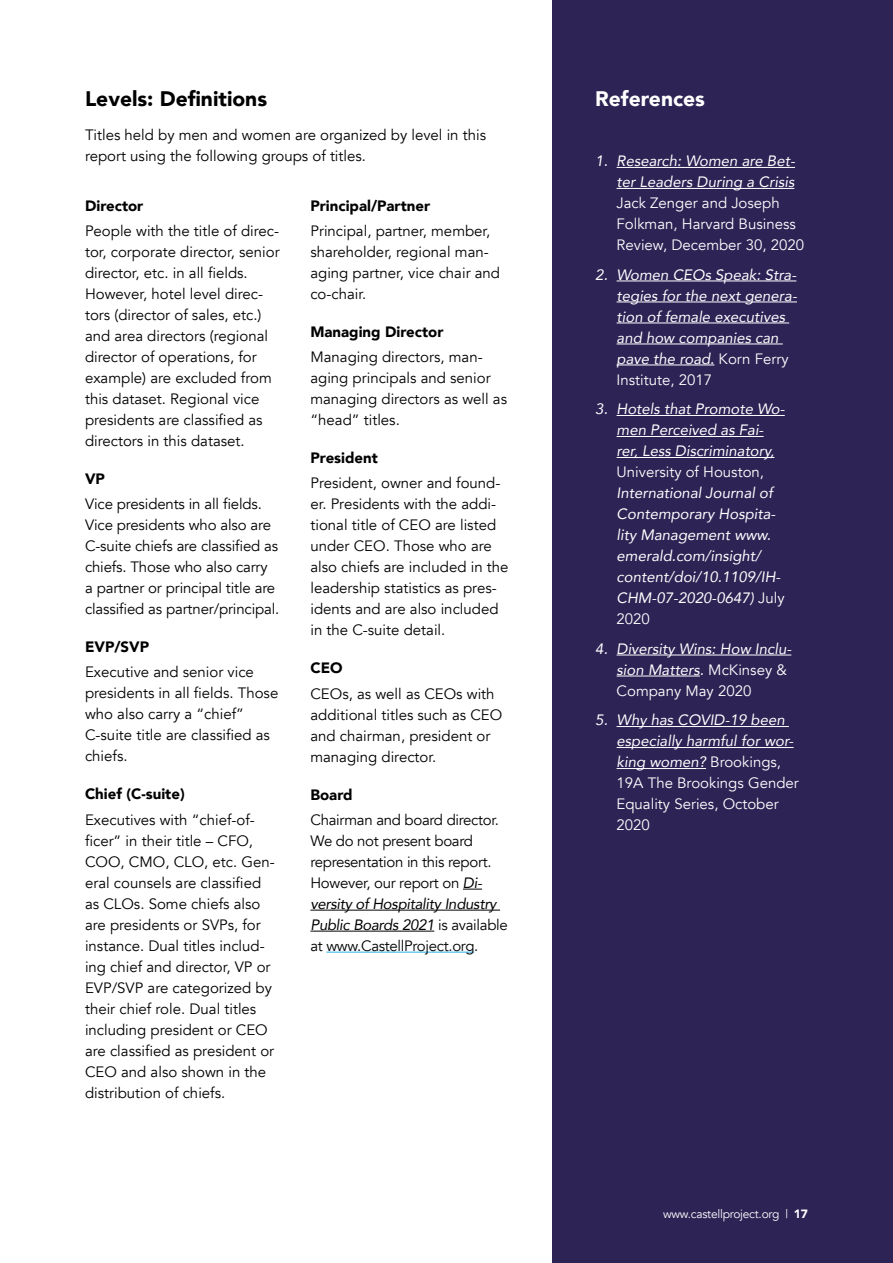
<style>
.page{position:relative;width:893px;height:1263px;background:#fff}
.page>*{position:absolute;margin:0;border:0;box-sizing:border-box;transform-origin:0 0}
.t1{font:900 21px "Avenir";color:#000}
.t2{font:900 21px "Avenir";color:#fff}
.t3{font:15px/21px "Avenir";color:#000}
.t4{font:italic 15px/21px "Avenir";color:#fff}
.t5{font:15px/21px "Avenir";color:#fff}
.t6{font:15px/21px "Avenir";letter-spacing:-.02em;color:#000}
.t7{font:900 15px "Avenir";color:#000}
.t8{font:12px "Avenir";letter-spacing:-.02em;color:#fff}
.s1{font-style:italic}
.s2{font-style:normal}
.s3{font-weight:900}
</style>
<div class="page">
<div style="left:553px;top:0;width:340px;height:1263px;background:#2d2355"></div>
<svg style="left:463px;top:889px;width:19px;height:1px"></svg>
<hr style="left:310px;top:910px;width:190px;height:1px;background:#000">
<hr style="left:310px;top:931px;width:124px;height:1px;background:#000">
<hr style="left:326px;top:952px;width:148px;height:1px;background:#2dafe6">
<hr style="left:617px;top:167px;width:178px;height:1px;background:#fff">
<hr style="left:617px;top:188px;width:177px;height:1px;background:#fff">
<hr style="left:617px;top:281px;width:179px;height:1px;background:#fff">
<hr style="left:617px;top:302px;width:180px;height:1px;background:#fff">
<hr style="left:617px;top:323px;width:172px;height:1px;background:#fff">
<hr style="left:617px;top:344px;width:166px;height:1px;background:#fff">
<hr style="left:617px;top:365px;width:97px;height:1px;background:#fff">
<hr style="left:617px;top:415px;width:168px;height:1px;background:#fff">
<hr style="left:617px;top:436px;width:147px;height:1px;background:#fff">
<hr style="left:617px;top:457px;width:157px;height:1px;background:#fff">
<hr style="left:617px;top:655px;width:174px;height:1px;background:#fff">
<hr style="left:617px;top:676px;width:83px;height:1px;background:#fff">
<hr style="left:617px;top:726px;width:172px;height:1px;background:#fff">
<hr style="left:617px;top:747px;width:177px;height:1px;background:#fff">
<hr style="left:617px;top:768px;width:89px;height:1px;background:#fff">
<h1 class="t1" style="left:85px;top:81px;width:184px">Levels: Definitions</h1>
<p class="t3" style="left:85px;top:124px;width:403px">Titles held by men and women are organized by level in this report using the following groups of titles.</p>
<p class="t7" style="left:85px;top:193px;width:60px">Director</p>
<p class="t3" style="left:85px;top:220px;width:196px">People with the title of direc&shy;tor, corporate director, senior director, etc. in all fields.<br>However, hotel level direc&shy;tors (director of sales, etc.) and area directors (regional director of operations, for example) are excluded from this dataset. Regional vice presidents are classified as directors in this dataset.</p>
<p class="t7" style="left:85px;top:466px;width:22px">VP</p>
<p class="t3" style="left:85px;top:494px;width:196px">Vice presidents in all fields.<br>Vice presidents who also are<br>C-suite chiefs are classified as chiefs. Those who also carry<br>a partner or principal title are classified as partner/principal.</p>
<p class="t7" style="left:85px;top:634px;width:66px">EVP/SVP</p>
<p class="t3" style="left:85px;top:662px;width:195px">Executive and senior vice presidents in all fields. Those who also carry a “chief”<br>C-suite title are classified as chiefs.</p>
<p class="t7" style="left:85px;top:781px;width:101px">Chief (C-suite)</p>
<p class="t3" style="left:85px;top:809px;width:191px">Executives with “chief-of&shy;ficer” in their title – CFO,<br>COO, CMO, CLO, etc. Gen&shy;eral counsels are classified as CLOs. Some chiefs also are presidents or SVPs, for instance. Dual titles includ&shy;ing chief and director, VP or<br>EVP/SVP are categorized by their chief role. Dual titles including president or CEO are classified as president or<br>CEO and also shown in the distribution of chiefs.</p>
<p class="t7" style="left:310px;top:193px;width:121px">Principal/Partner</p>
<p class="t3" style="left:310px;top:220px;width:191px">Principal, partner, member, shareholder, regional man&shy;aging partner, vice chair and co-chair.</p>
<p class="t7" style="left:310px;top:319px;width:135px">Managing Director</p>
<p class="t3" style="left:310px;top:347px;width:198px">Managing directors, man&shy;aging principals and senior managing directors as well as “head” titles.</p>
<p class="t7" style="left:310px;top:445px;width:69px">President</p>
<p class="t3" style="left:310px;top:473px;width:200px">President, owner and found&shy;er. Presidents with the addi&shy;tional title of CEO are listed under CEO. Those who are also chiefs are included in the leadership statistics as pres&shy;idents and are also included in the C-suite detail.</p>
<p class="t7" style="left:310px;top:655px;width:34px">CEO</p>
<p class="t3" style="left:310px;top:683px;width:193px">CEOs, as well as CEOs with additional titles such as CEO and chairman, president or managing director.</p>
<p class="t7" style="left:310px;top:782px;width:44px">Board</p>
<p class="t6" style="left:310px;top:809px;width:199px">Chairman and board director.<br>We do not present board representation in this report.<br>However, our report on <span class="s1">Di&shy;versity of Hospitality Industry<br>Public Boards 2021</span> is available at www.CastellProject.org.</p>
<h1 class="t2" style="left:595px;top:81px;width:111px">References</h1>
<p class="t4" style="left:595px;top:150px;width:201px;text-align:right">1. Research: Women are Bet&shy;ter Leaders During a Crisis</p>
<p class="t5" style="left:617px;top:193px;width:189px">Jack Zenger and Joseph<br>Folkman, Harvard Business<br>Review, December 30, 2020</p>
<p class="t4" style="left:617px;top:264px;width:182px;text-indent:-21px">2. Women CEOs Speak: Stra&shy;tegies for the next genera&shy;tion of female executives and how companies can pave the road. <span class="s2">Korn Ferry<br>Institute, 2017</span></p>
<p class="t4" style="left:617px;top:398px;width:170px;text-indent:-21px">3. Hotels that Promote Wo&shy;men Perceived as Fai&shy;rer, Less Discriminatory,</p>
<p class="t5" style="left:617px;top:462px;width:149px">University of Houston,</p>
<p class="t4" style="left:617px;top:482px;width:170px">International Journal of<br>Contemporary Hospita&shy;lity Management www. emerald.com/insight/ content/doi/10.1109/IH-<br>CHM-07-2020-0647) <span class="s2">July<br>2020</span></p>
<p class="t4" style="left:617px;top:638px;width:176px;text-indent:-21px">4. Diversity Wins: How Inclu&shy;sion Matters. <span class="s2">McKinsey &amp;<br>Company May 2020</span></p>
<p class="t5" style="left:617px;top:710px;width:184px;text-indent:-21px"><span class="s1">5. Why has COVID-19 been especially harmful for wor&shy;king women?</span> Brookings,<br>19A The Brookings Gender<br>Equality Series, October<br>2020</p>
<p class="t8" style="left:663px;top:1207px;width:146px">www.castellproject.org | <span class="s3">17</span></p>
</div>
